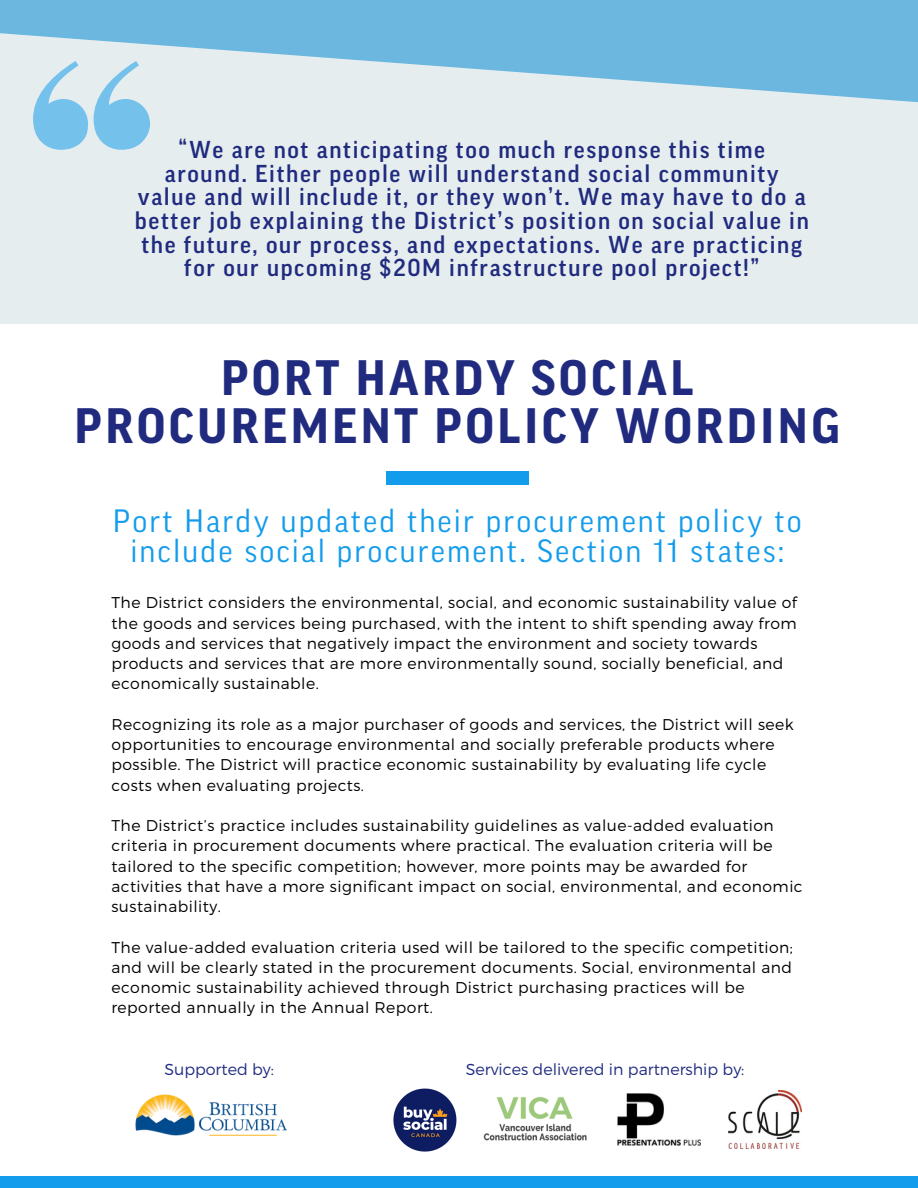
<style>
.page{position:relative;width:918px;height:1188px;background:#fff}
.page>*{position:absolute;margin:0;border:0;box-sizing:border-box;transform-origin:0 0}
.t1{font:700 48px/48.3px "Good Pro";letter-spacing:.07em;color:#202b7f;text-align:center}
.t2{font:31.2px/30.3px "Good Pro";letter-spacing:.07em;color:#139ceb;text-align:center}
.t3{font:500 23.7px/23.7px "Good Pro";letter-spacing:.07em;color:#202b7f;text-align:center}
.t4{font:300 15.9px "Montserrat";color:#202b7f}
.t5{font:300 15.6px/20.2px "Montserrat";letter-spacing:.03em;color:#000}
</style>
<div class="page">
<div style="left:0;top:0;width:918px;height:323px;background:#e6edef"></div>
<svg style="left:0;top:0;width:918px;height:103px;fill:#6bb7df"></svg>
<div style="left:0;top:1176px;width:918px;height:12px;background:#139ceb"></div>
<div style="left:386px;top:471px;width:143px;height:14px;background:#139ceb"></div>
<svg style="left:33px;top:61px;width:55px;height:89px"></svg>
<svg style="left:94px;top:61px;width:56px;height:89px"></svg>
<img style="left:483px;top:1096px;width:104px;height:45px">
<img style="left:728px;top:1091px;width:73px;height:57px">
<img style="left:618px;top:1094px;width:83px;height:51px">
<img style="left:393px;top:1088px;width:64px;height:64px">
<img style="left:135px;top:1094px;width:152px;height:42px">
<p class="t3" style="left:135px;top:139px;width:675px">“We are not anticipating too much response this time around. Either people will understand social community value and will include it, or they won’t. We may have to do a better job explaining the District’s position on social value in the future, our process, and expectations. We are practicing for our upcoming $20M infrastructure pool project!”</p>
<h1 class="t1" style="left:75px;top:356px;width:767px">PORT HARDY SOCIAL<br>PROCUREMENT POLICY WORDING</h1>
<h2 class="t2" style="left:113px;top:507px;width:690px">Port Hardy updated their procurement policy to include social procurement. Section 11 states:</h2>
<p class="t5" style="left:111px;top:592px;width:687px">The District considers the environmental, social, and economic sustainability value of the goods and services being purchased, with the intent to shift spending away from goods and services that negatively impact the environment and society towards products and services that are more environmentally sound, socially beneficial, and economically sustainable.</p>
<p class="t5" style="left:111px;top:713px;width:684px">Recognizing its role as a major purchaser of goods and services, the District will seek opportunities to encourage environmental and socially preferable products where possible. The District will practice economic sustainability by evaluating life cycle costs when evaluating projects.</p>
<p class="t5" style="left:111px;top:815px;width:693px">The District’s practice includes sustainability guidelines as value-added evaluation criteria in procurement documents where practical. The evaluation criteria will be tailored to the specific competition; however, more points may be awarded for activities that have a more significant impact on social, environmental, and economic sustainability.</p>
<p class="t5" style="left:111px;top:936px;width:683px">The value-added evaluation criteria used will be tailored to the specific competition; and will be clearly stated in the procurement documents. Social, environmental and economic sustainability achieved through District purchasing practices will be reported annually in the Annual Report.</p>
<p class="t4" style="left:164px;top:1059px;width:111px">Supported by:</p>
<p class="t4" style="left:466px;top:1059px;width:280px">Services delivered in partnership by:</p>
</div>
